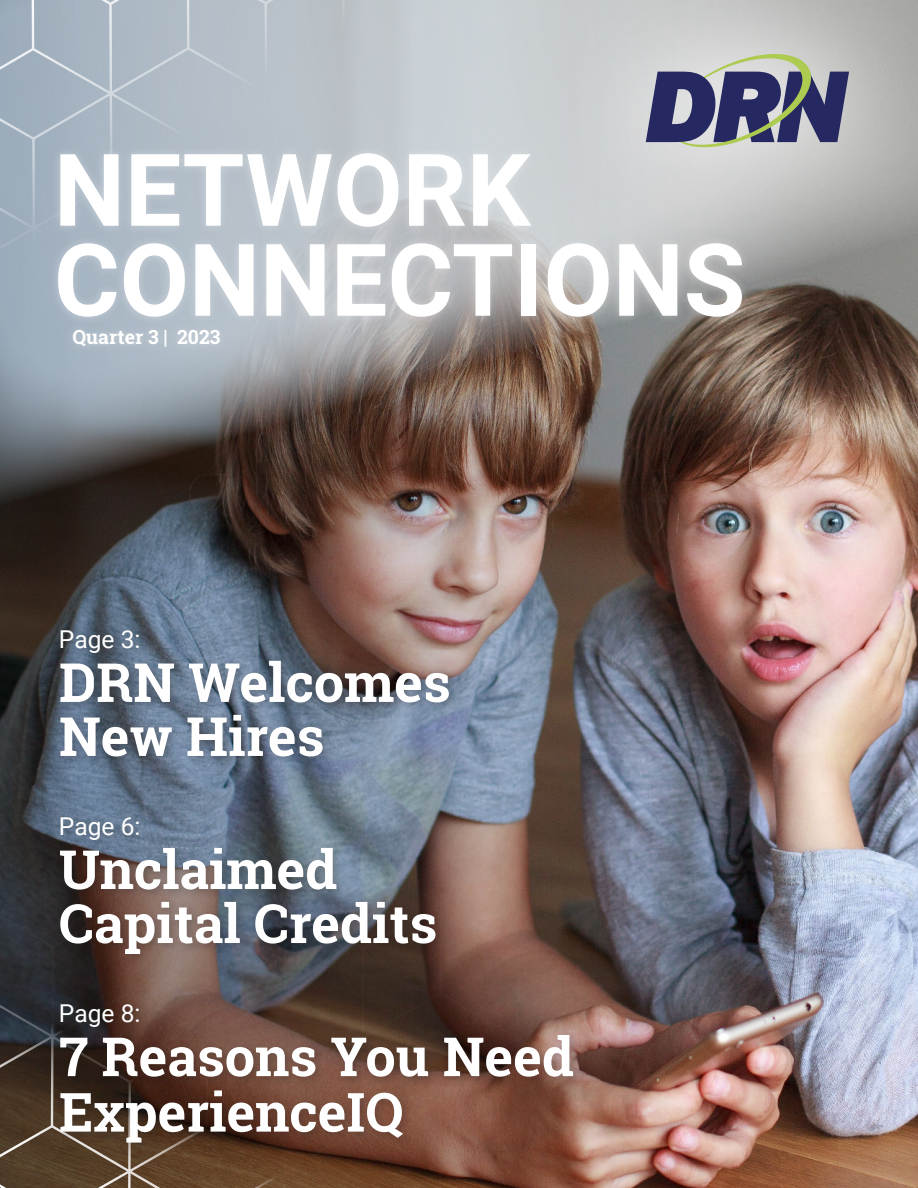
<style>
.page{position:relative;width:918px;height:1188px;background:#fff}
.page>*{position:absolute;margin:0;border:0;box-sizing:border-box;transform-origin:0 0}
.t1{font:700 100.5px/90px "Roboto";color:#fff}
.t2{font:700 54px/54px "Roboto Slab";color:#fff}
.t3{font:24.6px "Roboto";color:#fff}
.t4{font:700 19.5px "Roboto Slab";color:#fff}
</style>
<div class="page">
<img style="left:749px;top:526px;width:169px;height:224px">
<img style="left:749px;top:246px;width:169px;height:280px">
<img style="left:0;top:355px;width:749px;height:395px">
<svg style="left:0;top:0;width:578px;height:375px;background:#b0b9c1"></svg>
<div style="left:550px;top:0;width:368px;height:246px;background:#fff;opacity:.75"></div>
<svg style="left:646px;top:54px;width:203px;height:93px;background:#74788f"></svg>
<div style="left:49px;top:144px;width:702px;height:211px;background:#fff;opacity:.35"></div>
<img style="left:0;top:750px;width:918px;height:438px">
<svg style="left:0;top:890px;width:596px;height:298px;background:#584133"></svg>
<div style="left:55px;top:625px;width:529px;height:528px;background:#231f20;opacity:.3"></div>
<h1 class="t1" style="left:54px;top:150px;width:693px">NETWORK<br>CONNECTIONS</h1>
<p class="t4" style="left:72px;top:329px;width:150px">Quarter 3 | 2023</p>
<p class="t3" style="left:59px;top:629px;width:83px">Page 3:</p>
<p class="t2" style="left:59px;top:660px;width:393px">DRN Welcomes<br>New Hires</p>
<p class="t3" style="left:59px;top:817px;width:83px">Page 6:</p>
<p class="t2" style="left:59px;top:847px;width:380px">Unclaimed<br>Capital Credits</p>
<p class="t3" style="left:59px;top:1004px;width:83px">Page 8:</p>
<p class="t2" style="left:59px;top:1033px;width:516px;line-height:55.5px">7 Reasons You Need<br>ExperienceIQ</p>
</div>
